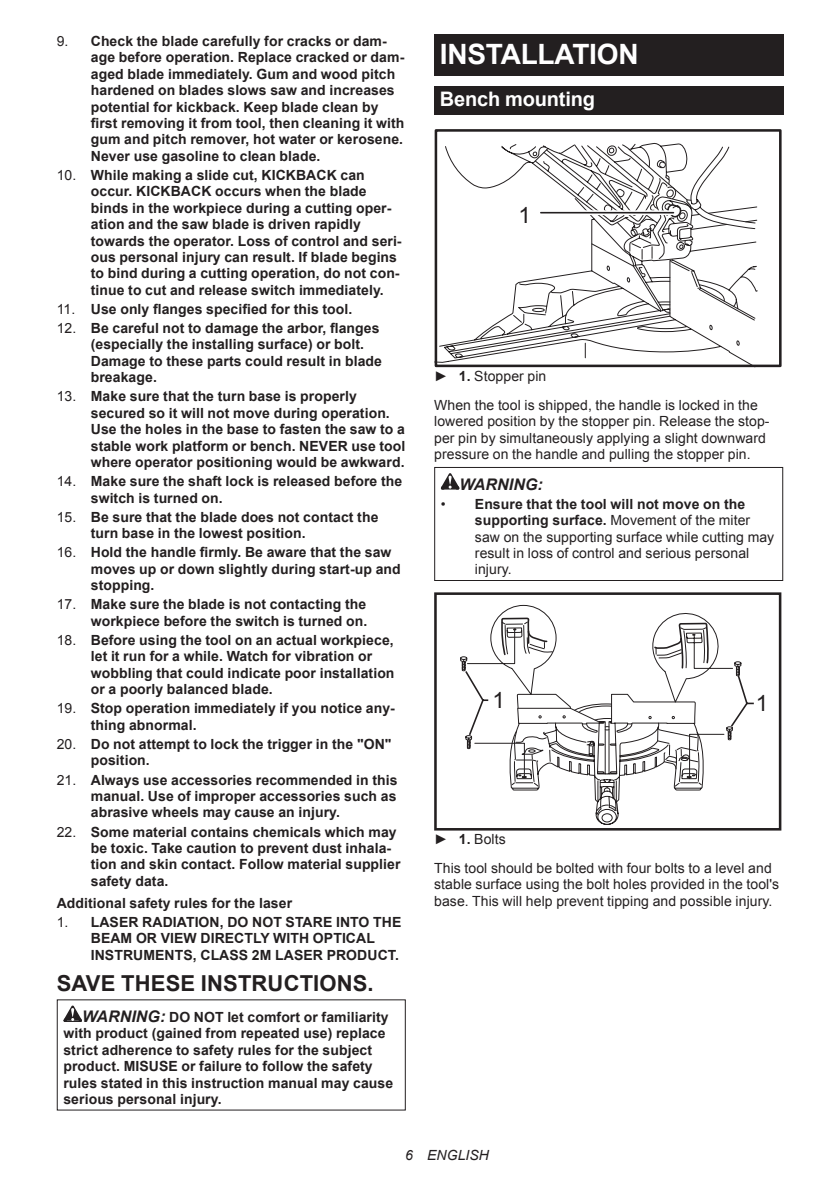
<style>
.page{position:relative;width:840px;height:1191px;background:#fff}
.page>*{position:absolute;margin:0;border:0;box-sizing:border-box;transform-origin:0 0}
.t1{font:700 28px "Arial";letter-spacing:-.01em;color:#fff}
.t2{font:22.4px "Arial";color:#231f20}
.t3{font:700 22px "Arial";letter-spacing:.005em;color:#231f20}
.t4{font:700 20px "Arial";letter-spacing:-.01em;color:#fff}
.t5{font:italic 700 16px "Arial";letter-spacing:.005em;color:#231f20}
.t6{font:700 14px/16.4px "Arial";letter-spacing:.005em;color:#231f20}
.t7{font:14px/16.4px "Arial";letter-spacing:.005em;color:#231f20}
.t8{font:italic 14px "Arial";letter-spacing:.005em;color:#231f20}
.s1{font-weight:400}
.s2{font-style:italic;font-size:16px}
.s3{font-weight:700}
</style>
<div class="page">
<svg style="left:63px;top:1005px;width:19px;height:17px"></svg>
<div style="left:434px;top:34px;width:348px;height:41px;background:#231f20"></div>
<div style="left:434px;top:86px;width:348px;height:29px;background:#231f20"></div>
<svg style="left:438px;top:206px;width:320px;height:157px"></svg>
<svg style="left:444px;top:143px;width:311px;height:203px"></svg>
<div style="left:434px;top:129px;width:347px;height:238px;border:3px solid #231f20"></div>
<svg style="left:540px;top:210px;width:133px;height:5px"></svg>
<hr style="left:540px;top:212px;width:133px;height:1px;background:#231f20">
<svg style="left:440px;top:473px;width:19px;height:16px"></svg>
<div style="left:434px;top:467px;width:348px;height:114px;border:1px solid #231f20"></div>
<div style="left:434px;top:592px;width:347px;height:238px;border:3px solid #231f20"></div>
<svg style="left:459px;top:616px;width:296px;height:211px"></svg>
<p class="t6" style="left:91px;top:33px;width:315px;text-indent:-34px"><span class="s1">9.</span> Check the blade carefully for cracks or dam&shy;age before operation. Replace cracked or dam&shy;aged blade immediately. Gum and wood pitch hardened on blades slows saw and increases potential for kickback. Keep blade clean by first removing it from tool, then cleaning it with gum and pitch remover, hot water or kerosene.<br>Never use gasoline to clean blade.</p>
<p class="t6" style="left:91px;top:167px;width:312px;text-indent:-34px"><span class="s1">10.</span> While making a slide cut, KICKBACK can occur. KICKBACK occurs when the blade binds in the workpiece during a cutting oper&shy;ation and the saw blade is driven rapidly towards the operator. Loss of control and seri&shy;ous personal injury can result. If blade begins to bind during a cutting operation, do not con&shy;tinue to cut and release switch immediately.</p>
<p class="t6" style="left:57px;top:301px;width:297px"><span class="s1">11.</span> Use only flanges specified for this tool.</p>
<p class="t6" style="left:91px;top:320px;width:292px;text-indent:-34px"><span class="s1">12.</span> Be careful not to damage the arbor, flanges (especially the installing surface) or bolt.<br>Damage to these parts could result in blade breakage.</p>
<p class="t6" style="left:91px;top:389px;width:316px;text-indent:-34px"><span class="s1">13.</span> Make sure that the turn base is properly secured so it will not move during operation.<br>Use the holes in the base to fasten the saw to a stable work platform or bench. NEVER use tool where operator positioning would be awkward.</p>
<p class="t6" style="left:91px;top:473px;width:313px;text-indent:-34px"><span class="s1">14.</span> Make sure the shaft lock is released before the switch is turned on.</p>
<p class="t6" style="left:91px;top:509px;width:289px;text-indent:-34px"><span class="s1">15.</span> Be sure that the blade does not contact the turn base in the lowest position.</p>
<p class="t6" style="left:91px;top:545px;width:311px;text-indent:-34px"><span class="s1">16.</span> Hold the handle firmly. Be aware that the saw moves up or down slightly during start-up and stopping.</p>
<p class="t6" style="left:57px;top:597px;width:312px;text-align:right"><span class="s1">17.</span> Make sure the blade is not contacting the workpiece before the switch is turned on.</p>
<p class="t6" style="left:91px;top:632px;width:305px;text-indent:-34px"><span class="s1">18.</span> Before using the tool on an actual workpiece, let it run for a while. Watch for vibration or wobbling that could indicate poor installation or a poorly balanced blade.</p>
<p class="t6" style="left:91px;top:700px;width:305px;text-indent:-34px"><span class="s1">19.</span> Stop operation immediately if you notice any&shy;thing abnormal.</p>
<p class="t6" style="left:91px;top:736px;width:302px;text-indent:-34px"><span class="s1">20.</span> Do not attempt to lock the trigger in the "ON" position.</p>
<p class="t6" style="left:91px;top:772px;width:308px;text-align:justify;text-indent:-34px"><span class="s1">21.</span> Always use accessories recommended in this manual. Use of improper accessories such as abrasive wheels may cause an injury.</p>
<p class="t6" style="left:91px;top:824px;width:311px;text-indent:-34px"><span class="s1">22.</span> Some material contains chemicals which may be toxic. Take caution to prevent dust inhala&shy;tion and skin contact. Follow material supplier safety data.</p>
<p class="t6" style="left:57px;top:895px;width:237px">Additional safety rules for the laser</p>
<p class="t6" style="left:91px;top:914px;width:312px;text-indent:-34px"><span class="s1">1.</span> LASER RADIATION, DO NOT STARE INTO THE<br>BEAM OR VIEW DIRECTLY WITH OPTICAL<br>INSTRUMENTS, CLASS 2M LASER PRODUCT.</p>
<h3 class="t3" style="left:57px;top:969px;width:318px">SAVE THESE INSTRUCTIONS.</h3>
<p class="t6" style="left:63px;top:1009px;width:331px;text-indent:19px"><span class="s2">WARNING:</span> DO NOT let comfort or familiarity with product (gained from repeated use) replace strict adherence to safety rules for the subject product. MISUSE or failure to follow the safety rules stated in this instruction manual may cause serious personal injury.</p>
<h1 class="t1" style="left:439px;top:35px;width:200px">INSTALLATION</h1>
<h3 class="t4" style="left:439px;top:86px;width:157px">Bench mounting</h3>
<h2 class="t2" style="left:518px;top:200px;width:14px">1</h2>
<p class="t7" style="left:434px;top:362px;width:325px;line-height:28.8px">► <span class="s3">1.</span> Stopper pin<br>When the tool is shipped, the handle is locked in the</p>
<p class="t7" style="left:434px;top:413px;width:337px">lowered position by the stopper pin. Release the stop&shy;per pin by simultaneously applying a slight downward pressure on the handle and pulling the stopper pin.</p>
<p class="t5" style="left:459px;top:473px;width:85px">WARNING:</p>
<p class="t7" style="left:474px;top:496px;width:301px;text-indent:-34px">• <span class="s3">Ensure that the tool will not move on the supporting surface.</span> Movement of the miter saw on the supporting surface while cutting may result in loss of control and serious personal injury.</p>
<h2 class="t2" style="left:492px;top:685px;width:14px">1</h2>
<h2 class="t2" style="left:755px;top:688px;width:14px">1</h2>
<p class="t7" style="left:434px;top:825px;width:339px;line-height:28.8px">► <span class="s3">1.</span> Bolts<br>This tool should be bolted with four bolts to a level and</p>
<p class="t7" style="left:434px;top:876px;width:346px">stable surface using the bolt holes provided in the tool's base. This will help prevent tipping and possible injury.</p>
<p class="t8" style="left:405px;top:1146px;width:85px">6 ENGLISH</p>
</div>
